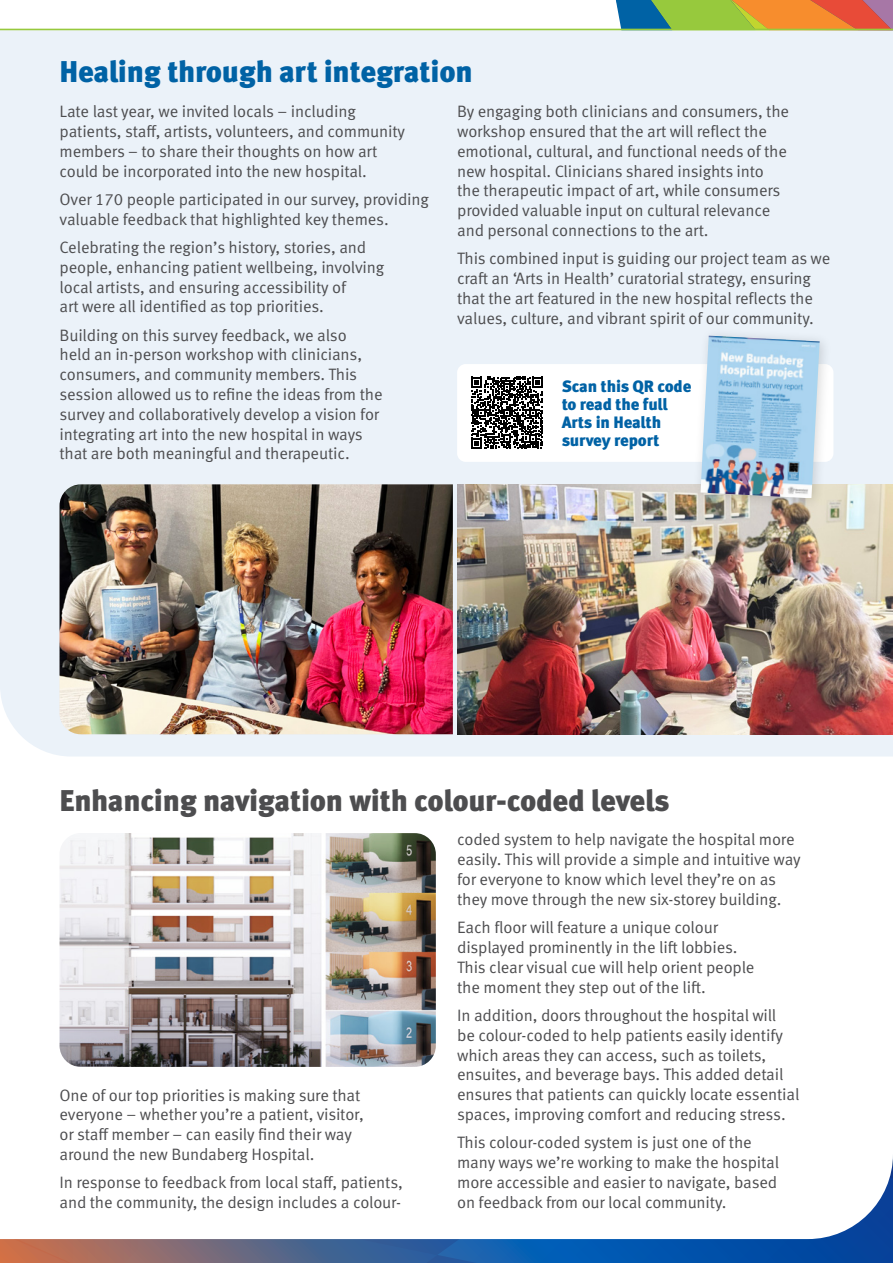
<style>
.page{position:relative;width:893px;height:1263px;background:#fff}
.page>*{position:absolute;margin:0;border:0;box-sizing:border-box;transform-origin:0 0}
.t1{font:900 30px "Meta Pro";letter-spacing:-.01em;color:#4d4d4f}
.t2{font:900 30px "Meta Pro";letter-spacing:-.01em;color:#0062a5}
.t3{font:16.5px/19.8px "Meta Pro Norm";letter-spacing:-.01em;color:#4d4d4f}
.t4{font:900 16.5px/18px "Meta Pro";letter-spacing:-.01em;color:#0062a5}
</style>
<div class="page">
<svg style="left:0;top:1239px;width:893px;height:24px;background:#3c5e92"></svg>
<svg style="left:59px;top:1026px;width:834px;height:213px"></svg>
<div style="left:0;top:30px;width:893px;height:726px;background:#ebf2f9"></div>
<img style="left:60px;top:484px;width:393px;height:250px">
<img style="left:457px;top:484px;width:436px;height:250px">
<div style="left:457px;top:364px;width:376px;height:98px;background:#fff;border-radius:9px"></div>
<svg style="left:471px;top:377px;width:72px;height:72px"></svg>
<svg style="left:616px;top:0;width:277px;height:29px;background:#ab8f4e"></svg>
<hr style="left:0;top:29px;width:893px;height:1px;background:#97c93d">
<div style="left:692px;top:327px;width:140px;height:184px;background:#000;opacity:.15"></div>
<img style="left:700px;top:336px;width:120px;height:162px">
<img style="left:60px;top:833px;width:376px;height:234px">
<p class="t2" style="left:60px;top:48px;width:415px">Healing through art integration</p>
<p class="t3" style="left:60px;top:100px;width:347px">Late last year, we invited locals – including patients, staff, artists, volunteers, and community members – to share their thoughts on how art could be incorporated into the new hospital.</p>
<p class="t3" style="left:60px;top:188px;width:371px">Over 170 people participated in our survey, providing valuable feedback that highlighted key themes.</p>
<p class="t3" style="left:60px;top:236px;width:326px">Celebrating the region’s history, stories, and people, enhancing patient wellbeing, involving local artists, and ensuring accessibility of<br>art were all identified as top priorities.</p>
<p class="t3" style="left:60px;top:324px;width:325px">Building on this survey feedback, we also<br>held an in-person workshop with clinicians, consumers, and community members. This session allowed us to refine the ideas from the survey and collaboratively develop a vision for integrating art into the new hospital in ways that are both meaningful and therapeutic.</p>
<p class="t3" style="left:457px;top:100px;width:334px">By engaging both clinicians and consumers, the workshop ensured that the art will reflect the emotional, cultural, and functional needs of the new hospital. Clinicians shared insights into the therapeutic impact of art, while consumers provided valuable input on cultural relevance and personal connections to the art.</p>
<p class="t3" style="left:457px;top:248px;width:375px">This combined input is guiding our project team as we craft an ‘Arts in Health’ curatorial strategy, ensuring that the art featured in the new hospital reflects the values, culture, and vibrant spirit of our community.</p>
<p class="t4" style="left:562px;top:377px;width:131px">Scan this QR code to read the full<br>Arts in Health survey report</p>
<p class="t1" style="left:60px;top:776px;width:612px">Enhancing navigation with colour-coded levels</p>
<p class="t3" style="left:60px;top:1084px;width:306px">One of our top priorities is making sure that everyone – whether you’re a patient, visitor, or staff member – can easily find their way around the new Bundaberg Hospital.</p>
<p class="t3" style="left:60px;top:1172px;width:345px">In response to feedback from local staff, patients, and the community, the design includes a colour-</p>
<p class="t3" style="left:457px;top:829px;width:345px">coded system to help navigate the hospital more easily. This will provide a simple and intuitive way for everyone to know which level they’re on as they move through the new six-storey building.</p>
<p class="t3" style="left:457px;top:916px;width:299px">Each floor will feature a unique colour displayed prominently in the lift lobbies.<br>This clear visual cue will help orient people the moment they step out of the lift.</p>
<p class="t3" style="left:457px;top:1004px;width:344px">In addition, doors throughout the hospital will<br>be colour-coded to help patients easily identify which areas they can access, such as toilets, ensuites, and beverage bays. This added detail ensures that patients can quickly locate essential spaces, improving comfort and reducing stress.</p>
<p class="t3" style="left:457px;top:1131px;width:324px">This colour-coded system is just one of the many ways we’re working to make the hospital more accessible and easier to navigate, based on feedback from our local community.</p>
</div>
